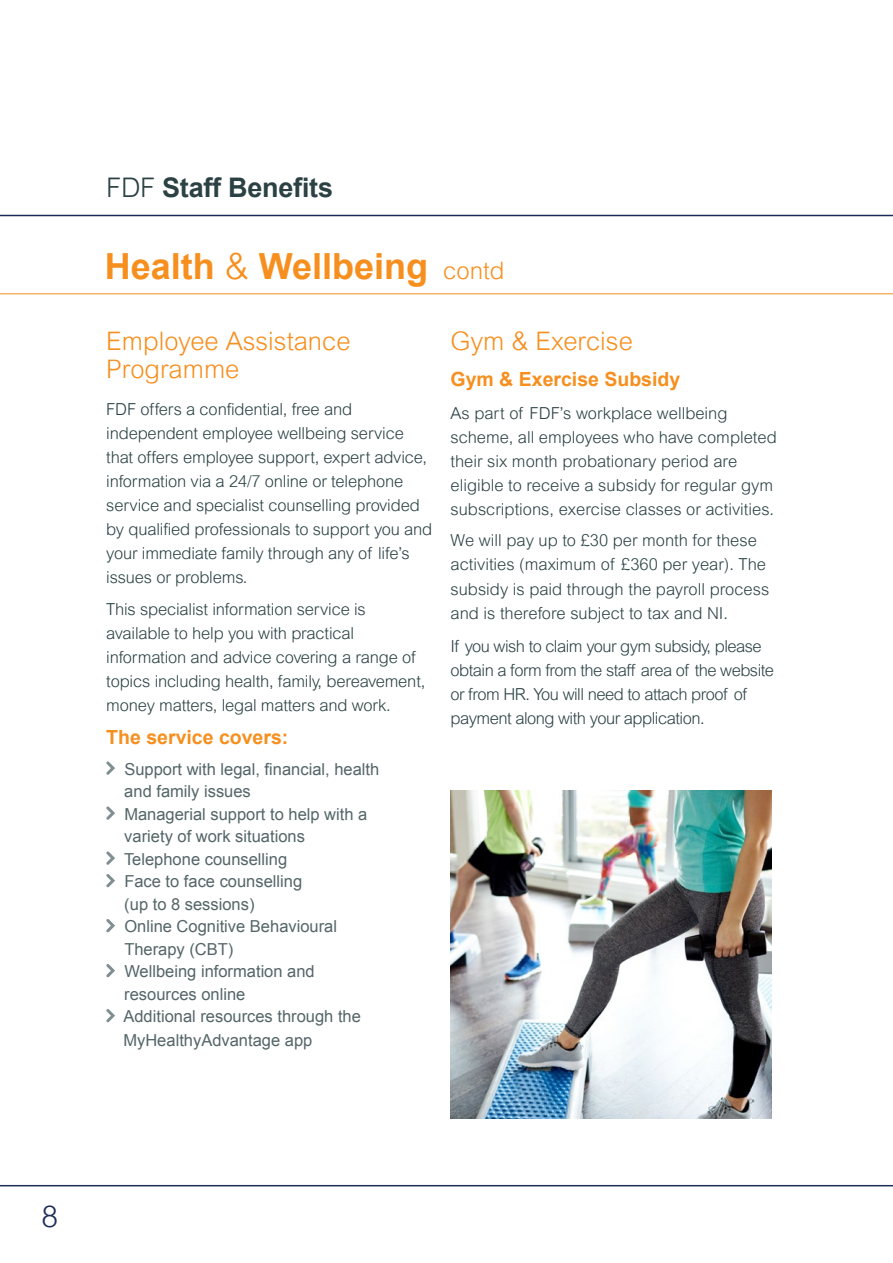
<style>
.page{position:relative;width:893px;height:1263px;background:#fff}
.page>*{position:absolute;margin:0;border:0;box-sizing:border-box;transform-origin:0 0}
.t1{font:700 36px "Arial";color:#f68f1e}
.t2{font:300 30px "Arial";color:#1c2c59}
.t3{font:700 27px "Arial";letter-spacing:-.01em;color:#2b4144}
.subhead{font:300 25.5px/28.5px "Arial";color:#f68f1e}
.Body{font:300 25.5px "Arial";color:#f68f1e}
.Body-2{font:700 19.5px "Arial";color:#f68f1e}
.subsub_head{font:700 19.5px "Arial";color:#f68f1e}
.Body-3{font:300 16.5px/24px "Arial";letter-spacing:-.01em;color:#2b4144}
.bullets{font:16.5px/22.5px "Arial";color:#546568}
.Body-4{font:300 16.5px/24px "Arial";letter-spacing:-.03em;color:#2b4144}
.s1{font-weight:300}
.s2{font-weight:300;font-size:24px}
</style>
<div class="page">
<hr style="left:0;top:215px;width:893px;height:1px;background:#1c2c59">
<hr style="left:0;top:1185px;width:893px;height:1px;background:#1c2c59">
<svg style="left:106px;top:761px;width:9px;height:14px"></svg>
<svg style="left:106px;top:806px;width:9px;height:14px"></svg>
<svg style="left:106px;top:851px;width:9px;height:37px"></svg>
<svg style="left:106px;top:919px;width:9px;height:14px"></svg>
<svg style="left:106px;top:964px;width:9px;height:14px"></svg>
<svg style="left:106px;top:1009px;width:9px;height:14px"></svg>
<hr style="left:0;top:293px;width:893px;height:1px;background:#f68f1e">
<img style="left:450px;top:791px;width:321px;height:327px">
<h3 class="t3" style="left:106px;top:170px;width:228px"><span class="s1">FDF</span> Staff Benefits</h3>
<p class="t1" style="left:105px;top:241px;width:401px">Health <span class="s1">&amp;</span> Wellbeing <span class="s2">contd</span></p>
<p class="subhead" style="left:106px;top:326px;width:246px">Employee Assistance<br>Programme</p>
<p class="Body-3" style="left:106px;top:397px;width:328px">FDF offers a confidential, free and independent employee wellbeing service that offers employee support, expert advice, information via a 24/7 online or telephone service and specialist counselling provided by qualified professionals to support you and your immediate family through any of life’s issues or problems.</p>
<p class="Body-3" style="left:106px;top:598px;width:321px">This specialist information service is available to help you with practical information and advice covering a range of topics including health, family, bereavement, money matters, legal matters and work.</p>
<p class="subsub_head" style="left:106px;top:723px;width:184px">The service covers:</p>
<p class="bullets" style="left:124px;top:758px;width:256px">Support with legal, financial, health and family issues</p>
<p class="bullets" style="left:124px;top:803px;width:245px">Managerial support to help with a variety of work situations</p>
<p class="bullets" style="left:124px;top:848px;width:165px">Telephone counselling</p>
<p class="bullets" style="left:124px;top:870px;width:179px">Face to face counselling (up to 8 sessions)</p>
<p class="bullets" style="left:124px;top:915px;width:214px">Online Cognitive Behavioural<br>Therapy (CBT)</p>
<p class="bullets" style="left:124px;top:960px;width:192px">Wellbeing information and resources online</p>
<p class="bullets" style="left:123px;top:1005px;width:239px;line-height:24px">Additional resources through the<br>MyHealthyAdvantage app</p>
<p class="Body" style="left:450px;top:326px;width:184px">Gym &amp; Exercise</p>
<p class="Body-2" style="left:450px;top:366px;width:231px">Gym &amp; Exercise Subsidy</p>
<p class="Body-3" style="left:450px;top:401px;width:328px">As part of FDF’s workplace wellbeing scheme, all employees who have completed their six month probationary period are eligible to receive a subsidy for regular gym subscriptions, exercise classes or activities.</p>
<p class="Body-3" style="left:450px;top:528px;width:320px">We will pay up to £30 per month for these activities (maximum of £360 per year). The subsidy is paid through the payroll process and is therefore subject to tax and NI.</p>
<p class="Body-4" style="left:450px;top:634px;width:325px">If you wish to claim your gym subsidy, please obtain a form from the staff area of the website or from HR. You will need to attach proof of payment along with your application.</p>
<h2 class="t2" style="left:41px;top:1199px;width:18px">8</h2>
</div>
